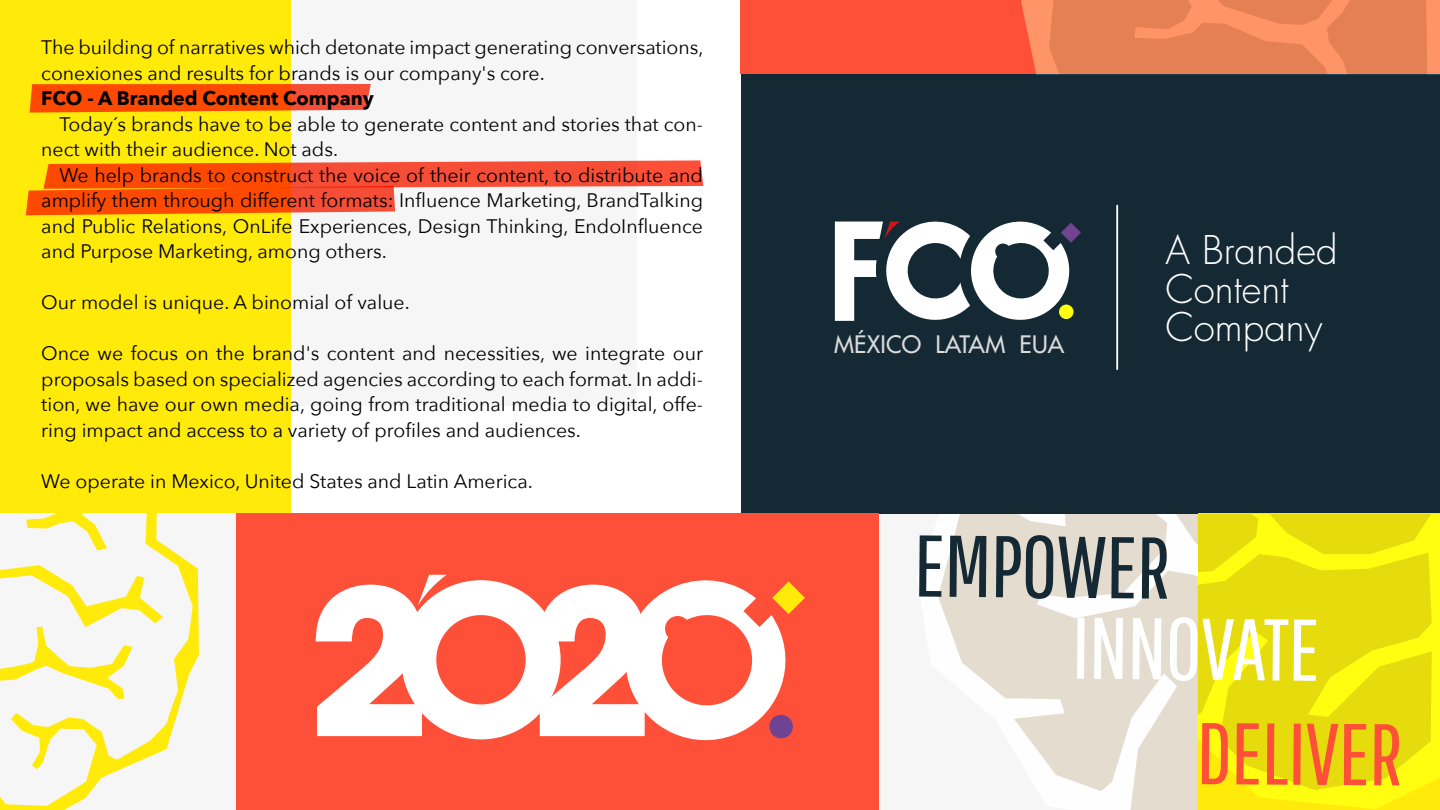
<style>
.page{position:relative;width:1440px;height:810px;background:#fff}
.page>*{position:absolute;margin:0;border:0;box-sizing:border-box;transform-origin:0 0}
.t1{font:87.3px "Pathway Gothic One";color:#fff}
.t2{font:87.3px "Pathway Gothic One";color:#142934}
.t3{font:87.3px "Pathway Gothic One";letter-spacing:-.015em;color:#fe5038}
.t4{font:300 38.47px/38.5px "Futura";color:#fff}
.t5{font:23.48px "Futura";letter-spacing:.01em;color:#dadada}
.t6{font:19.5px/25.5px "Avenir Next";color:#000}
.t7{font:700 19.5px "Avenir Next";color:#000}
</style>
<div class="page">
<div style="left:841px;top:405px;width:387px;height:405px;background:#f6f6f6"></div>
<div style="left:741px;top:0;width:699px;height:514px;background:#142934"></div>
<div style="left:741px;top:0;width:699px;height:74px;background:#fe5038"></div>
<div style="left:286px;top:0;width:350px;height:405px;background:#f6f6f6"></div>
<div style="left:0;top:0;width:290px;height:513px;background:#ffea09"></div>
<div style="left:234px;top:513px;width:645px;height:297px;background:#fe5038"></div>
<div style="left:0;top:513px;width:236px;height:297px;background:#f6f6f6"></div>
<svg style="left:1021px;top:0;width:419px;height:74px;background:#eb8358"></svg>
<svg style="left:1198px;top:514px;width:242px;height:295px;background:#fff50d"></svg>
<svg style="left:1197px;top:514px;width:236px;height:276px;background:#ebe20d"></svg>
<svg style="left:938px;top:515px;width:260px;height:295px;fill:#e4dcce"></svg>
<svg style="left:835px;top:221px;width:246px;height:100px"></svg>
<hr style="left:1116px;top:206px;width:2px;height:163px;background:#fff">
<svg style="left:316px;top:575px;width:489px;height:166px"></svg>
<svg style="left:0;top:565px;width:199px;height:245px"></svg>
<svg style="left:0;top:514px;width:193px;height:292px"></svg>
<svg style="left:30px;top:84px;width:341px;height:29px;background:#fb5613"></svg>
<svg style="left:26px;top:160px;width:677px;height:55px"></svg>
<p class="t6" style="left:41px;top:34px;width:664px">The building of narratives which detonate impact generating conversations, conexiones and results for brands is our company's core.</p>
<p class="t7" style="left:41px;top:82px;width:334px">FCO - A Branded Content Company</p>
<p class="t6" style="left:41px;top:111px;width:663px;text-indent:18px">Today´s brands have to be able to generate content and stories that con&shy;nect with their audience. Not ads.</p>
<p class="t6" style="left:41px;top:162px;width:663px;text-align:justify;text-indent:18px">We help brands to construct the voice of their content, to distribute and amplify them through different formats: Influence Marketing, BrandTalking and Public Relations, OnLife Experiences, Design Thinking, EndoInfluence and Purpose Marketing, among others.</p>
<p class="t6" style="left:41px;top:289px;width:370px">Our model is unique. A binomial of value.</p>
<p class="t6" style="left:41px;top:340px;width:663px;text-align:justify">Once we focus on the brand's content and necessities, we integrate our proposals based on specialized agencies according to each format. In addi&shy;tion, we have our own media, going from traditional media to digital, offe&shy;ring impact and access to a variety of profiles and audiences.</p>
<p class="t6" style="left:41px;top:468px;width:493px">We operate in Mexico, United States and Latin America.</p>
<p class="t5" style="left:834px;top:330px;width:232px">MÉXICO LATAM EUA</p>
<h2 class="t4" style="left:1166px;top:232px;width:174px">A Branded<br>Content<br>Company</h2>
<h1 class="t2" style="left:915px;top:512px;width:258px;rotate:1deg">EMPOWER</h1>
<h1 class="t1" style="left:1073px;top:594px;width:249px;rotate:1deg">INNOVATE</h1>
<h1 class="t3" style="left:1196px;top:701px;width:208px">DELIVER</h1>
</div>
